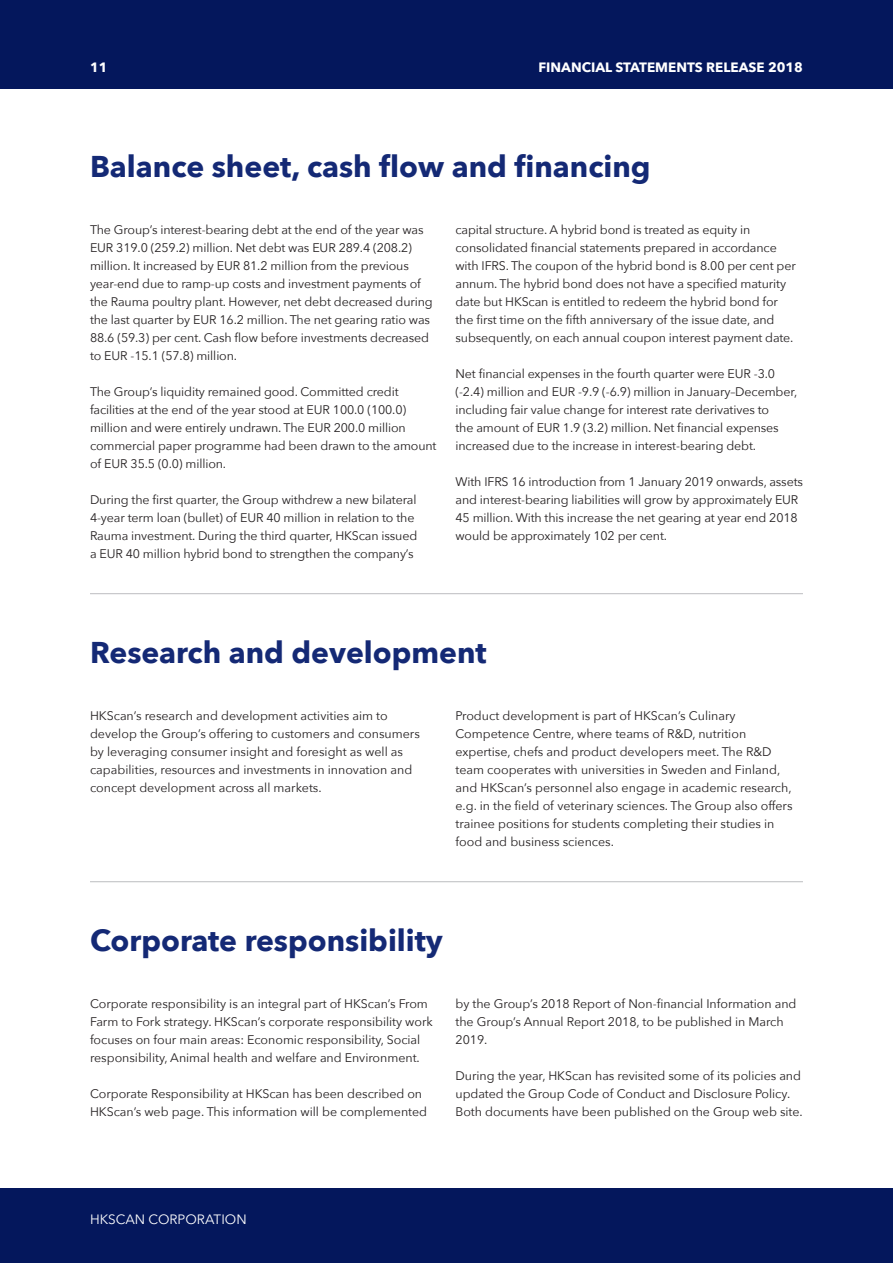
<style>
.page{position:relative;width:893px;height:1263px;background:#fff}
.page>*{position:absolute;margin:0;border:0;box-sizing:border-box;transform-origin:0 0}
.otsikko_20{font:700 30px "Avenir Next";color:#142975}
.t1{font:700 13.5px "Avenir Next";color:#fff}
.t2{font:13.5px "Avenir Next";color:#fff}
.leipis{font:12.45px/18px "Avenir Next";letter-spacing:-.01em;color:#231f20}
</style>
<div class="page">
<div style="left:0;top:0;width:893px;height:89px;background:#04175c"></div>
<div style="left:0;top:1188px;width:893px;height:75px;background:#04175c"></div>
<hr style="left:90px;top:593px;width:713px;height:1px;background:#bcbdc0">
<hr style="left:90px;top:881px;width:713px;height:1px;background:#bcbdc0">
<p class="t1" style="left:90px;top:56px;width:19px">11</p>
<p class="t1" style="left:538px;top:56px;width:266px">FINANCIAL STATEMENTS RELEASE 2018</p>
<p class="otsikko_20" style="left:90px;top:141px;width:562px">Balance sheet, cash flow and financing</p>
<p class="leipis" style="left:90px;top:220px;width:344px">The Group’s interest-bearing debt at the end of the year was EUR 319.0 (259.2) million. Net debt was EUR 289.4 (208.2) million. It increased by EUR 81.2 million from the previous year-end due to ramp-up costs and investment payments of the Rauma poultry plant. However, net debt decreased during the last quarter by EUR 16.2 million. The net gearing ratio was 88.6 (59.3) per cent. Cash flow before investments decreased to EUR -15.1 (57.8) million.</p>
<p class="leipis" style="left:90px;top:382px;width:348px">The Group’s liquidity remained good. Committed credit facilities at the end of the year stood at EUR 100.0 (100.0) million and were entirely undrawn. The EUR 200.0 million commercial paper programme had been drawn to the amount of EUR 35.5 (0.0) million.</p>
<p class="leipis" style="left:90px;top:490px;width:329px">During the first quarter, the Group withdrew a new bilateral 4-year term loan (bullet) of EUR 40 million in relation to the Rauma investment. During the third quarter, HKScan issued a EUR 40 million hybrid bond to strengthen the company’s</p>
<p class="leipis" style="left:455px;top:220px;width:342px">capital structure. A hybrid bond is treated as equity in consolidated financial statements prepared in accordance with IFRS. The coupon of the hybrid bond is 8.00 per cent per annum. The hybrid bond does not have a specified maturity date but HKScan is entitled to redeem the hybrid bond for the first time on the fifth anniversary of the issue date, and subsequently, on each annual coupon interest payment date.</p>
<p class="leipis" style="left:455px;top:364px;width:343px">Net financial expenses in the fourth quarter were EUR -3.0 (-2.4) million and EUR -9.9 (-6.9) million in January–December, including fair value change for interest rate derivatives to<br>the amount of EUR 1.9 (3.2) million. Net financial expenses increased due to the increase in interest-bearing debt.</p>
<p class="leipis" style="left:455px;top:472px;width:349px">With IFRS 16 introduction from 1 January 2019 onwards, assets and interest-bearing liabilities will grow by approximately EUR 45 million. With this increase the net gearing at year end 2018 would be approximately 102 per cent.</p>
<p class="otsikko_20" style="left:90px;top:627px;width:398px">Research and development</p>
<p class="leipis" style="left:90px;top:706px;width:331px">HKScan’s research and development activities aim to develop the Group’s offering to customers and consumers by leveraging consumer insight and foresight as well as capabilities, resources and investments in innovation and concept development across all markets.</p>
<p class="leipis" style="left:455px;top:706px;width:339px">Product development is part of HKScan’s Culinary Competence Centre, where teams of R&amp;D, nutrition expertise, chefs and product developers meet. The R&amp;D team cooperates with universities in Sweden and Finland, and HKScan’s personnel also engage in academic research, e.g. in the field of veterinary sciences. The Group also offers trainee positions for students completing their studies in food and business sciences.</p>
<p class="otsikko_20" style="left:90px;top:915px;width:354px">Corporate responsibility</p>
<p class="leipis" style="left:90px;top:994px;width:344px">Corporate responsibility is an integral part of HKScan’s From Farm to Fork strategy. HKScan’s corporate responsibility work focuses on four main areas: Economic responsibility, Social responsibility, Animal health and welfare and Environment.</p>
<p class="leipis" style="left:90px;top:1084px;width:339px">Corporate Responsibility at HKScan has been described on<br>HKScan’s web page. This information will be complemented</p>
<p class="leipis" style="left:455px;top:994px;width:342px">by the Group’s 2018 Report of Non-financial Information and the Group’s Annual Report 2018, to be published in March<br>2019.</p>
<p class="leipis" style="left:455px;top:1066px;width:349px">During the year, HKScan has revisited some of its policies and updated the Group Code of Conduct and Disclosure Policy.<br>Both documents have been published on the Group web site.</p>
<p class="t2" style="left:90px;top:1208px;width:158px">HKSCAN CORPORATION</p>
</div>
